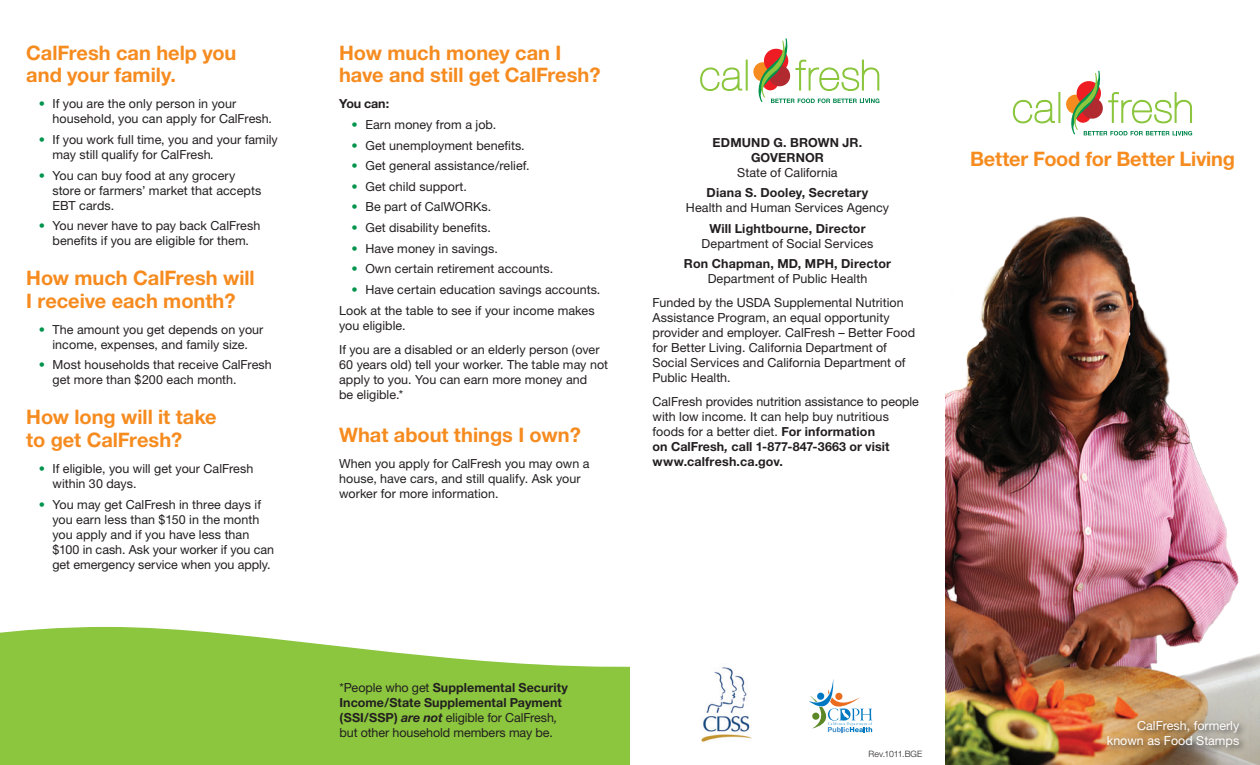
<style>
.page{position:relative;width:1260px;height:765px;background:#fff}
.page>*{position:absolute;margin:0;border:0;box-sizing:border-box;transform-origin:0 0}
.t1{font:700 20px/22.5px "Helvetica Neue";color:#f68b1f}
.t2{font:12.5px/15px "Helvetica Neue";letter-spacing:.005em;color:#231f20}
.t3{font:700 12.5px/15px "Helvetica Neue";letter-spacing:.015em;color:#231f20;text-align:center}
.t4{font:12.5px/15px "Helvetica Neue";color:#fff;text-align:right}
.t5{font:300 8.75px "Helvetica Neue";letter-spacing:.01em;color:#231f20}
.s1{font-weight:700;color:#00944d}
.s2{font-style:italic}
.s3{font-weight:700}
.s4{font-weight:700;font-style:italic}
</style>
<div class="page">
<svg style="left:700px;top:67px;width:43px;height:24px"></svg>
<div style="left:746px;top:60px;width:2px;height:31px;background:#8bc63e;border:1px solid #8bc63e"></div>
<svg style="left:753px;top:38px;width:126px;height:65px"></svg>
<div style="left:0;top:644px;width:630px;height:121px;background:#8bc63e"></div>
<svg style="left:0;top:627px;width:319px;height:17px"></svg>
<svg style="left:809px;top:679px;width:63px;height:53px"></svg>
<img style="left:701px;top:667px;width:51px;height:75px">
<img style="left:945px;top:216px;width:315px;height:549px">
<svg style="left:1013px;top:99px;width:42px;height:25px"></svg>
<div style="left:1058px;top:92px;width:2px;height:31px;background:#8bc63e;border:1px solid #8bc63e"></div>
<svg style="left:1066px;top:71px;width:126px;height:64px"></svg>
<div style="left:1105px;top:718px;width:142px;height:38px;background:#231f20;opacity:.75"></div>
<h1 class="t1" style="left:26px;top:41px;width:212px">CalFresh can help you and your family.</h1>
<p class="t2" style="left:52px;top:96px;width:222px;text-indent:-14px"><span class="s1">•</span> If you are the only person in your household, you can apply for CalFresh<span class="s2">.</span></p>
<p class="t2" style="left:52px;top:132px;width:227px;text-indent:-14px"><span class="s1">•</span> If you work full time, you and your family may still qualify for CalFresh<span class="s2">.</span></p>
<p class="t2" style="left:52px;top:167px;width:210px;text-indent:-14px"><span class="s1">•</span> You can buy food at any grocery store or farmers’ market that accepts<br>EBT cards.</p>
<p class="t2" style="left:39px;top:218px;width:223px;text-align:center"><span class="s1">•</span> You never have to pay back CalFresh benefits if you are eligible for them.</p>
<h1 class="t1" style="left:26px;top:266px;width:230px">How much CalFresh will<br>I receive each month?</h1>
<p class="t2" style="left:39px;top:322px;width:226px;text-align:center"><span class="s1">•</span> The amount you get depends on your income, expenses, and family size.</p>
<p class="t2" style="left:52px;top:357px;width:221px;text-indent:-14px"><span class="s1">•</span> Most households that receive CalFresh get more than $200 each month.</p>
<h1 class="t1" style="left:26px;top:405px;width:192px">How long will it take to get CalFresh?</h1>
<p class="t2" style="left:52px;top:461px;width:202px;text-indent:-14px"><span class="s1">•</span> If eligible, you will get your CalFresh within 30 days.</p>
<p class="t2" style="left:52px;top:496px;width:223px;text-indent:-14px"><span class="s1">•</span> You may get CalFresh in three days if you earn less than $150 in the month you apply and if you have less than $100 in cash. Ask your worker if you can get emergency service when you apply.</p>
<h1 class="t1" style="left:339px;top:41px;width:263px">How much money can I have and still get CalFresh?</h1>
<p class="t3" style="left:339px;top:96px;width:52px">You can:</p>
<p class="t2" style="left:352px;top:117px;width:146px"><span class="s1">•</span> Earn money from a job.</p>
<p class="t2" style="left:352px;top:137px;width:175px"><span class="s1">•</span> Get unemployment benefits.</p>
<p class="t2" style="left:352px;top:158px;width:180px"><span class="s1">•</span> Get general assistance/relief.</p>
<p class="t2" style="left:352px;top:179px;width:117px"><span class="s1">•</span> Get child support.</p>
<p class="t2" style="left:352px;top:199px;width:141px"><span class="s1">•</span> Be part of CalWORKs.</p>
<p class="t2" style="left:352px;top:220px;width:141px"><span class="s1">•</span> Get disability benefits.</p>
<p class="t2" style="left:352px;top:241px;width:148px"><span class="s1">•</span> Have money in savings.</p>
<p class="t2" style="left:352px;top:261px;width:203px"><span class="s1">•</span> Own certain retirement accounts.</p>
<p class="t2" style="left:339px;top:279px;width:263px;line-height:20.6px;text-indent:12px"><span class="s1">•</span> Have certain education savings accounts.<br>Look at the table to see if your income makes</p>
<p class="t2" style="left:339px;top:313px;width:262px;line-height:24px">you eligible.<br>If you are a disabled or an elderly person (over</p>
<p class="t2" style="left:339px;top:356px;width:271px">60 years old) tell your worker. The table may not apply to you. You can earn more money and<br>be eligible.*</p>
<h1 class="t1" style="left:339px;top:423px;width:243px">What about things I own?</h1>
<p class="t2" style="left:339px;top:456px;width:252px">When you apply for CalFresh you may own a house, have cars, and still qualify. Ask your worker for more information.</p>
<p class="t3" style="left:713px;top:135px;width:151px">EDMUND G. BROWN JR.<br>GOVERNOR</p>
<p class="t2" style="left:737px;top:165px;width:102px">State of California</p>
<p class="t3" style="left:707px;top:185px;width:163px">Diana S. Dooley, Secretary</p>
<p class="t2" style="left:686px;top:200px;width:205px">Health and Human Services Agency</p>
<p class="t3" style="left:709px;top:220px;width:158px">Will Lightbourne, Director</p>
<p class="t2" style="left:702px;top:235px;width:173px">Department of Social Services</p>
<p class="t3" style="left:684px;top:256px;width:209px">Ron Chapman, MD, MPH, Director</p>
<p class="t2" style="left:653px;top:266px;width:253px;line-height:24px;text-indent:55px">Department of Public Health<br>Funded by the USDA Supplemental Nutrition</p>
<p class="t2" style="left:653px;top:310px;width:264px">Assistance Program, an equal opportunity provider and employer. CalFresh – Better Food for Better Living. California Department of Social Services and California Department of Public Health.</p>
<p class="t2" style="left:653px;top:394px;width:268px">CalFresh provides nutrition assistance to people with low income. It can help buy nutritious foods for a better diet. <span class="s3">For information<br>on CalFresh</span><span class="s4">,</span> <span class="s3">call 1-877-847-3663 or visit www.calfresh.ca.gov.</span></p>
<h1 class="t1" style="left:970px;top:147px;width:266px">Better Food for Better Living</h1>
<p class="t2" style="left:340px;top:679px;width:230px">*People who get <span class="s3">Supplemental Security Income/State Supplemental Payment (SSI/SSP)</span> <span class="s4">are not</span> eligible for CalFresh<span class="s2">, </span>but other household members may be.</p>
<p class="t5" style="left:869px;top:748px;width:55px">Rev.1011.BGE</p>
<p class="t4" style="left:1107px;top:718px;width:134px">CalFresh, formerly known as Food Stamps</p>
</div>
